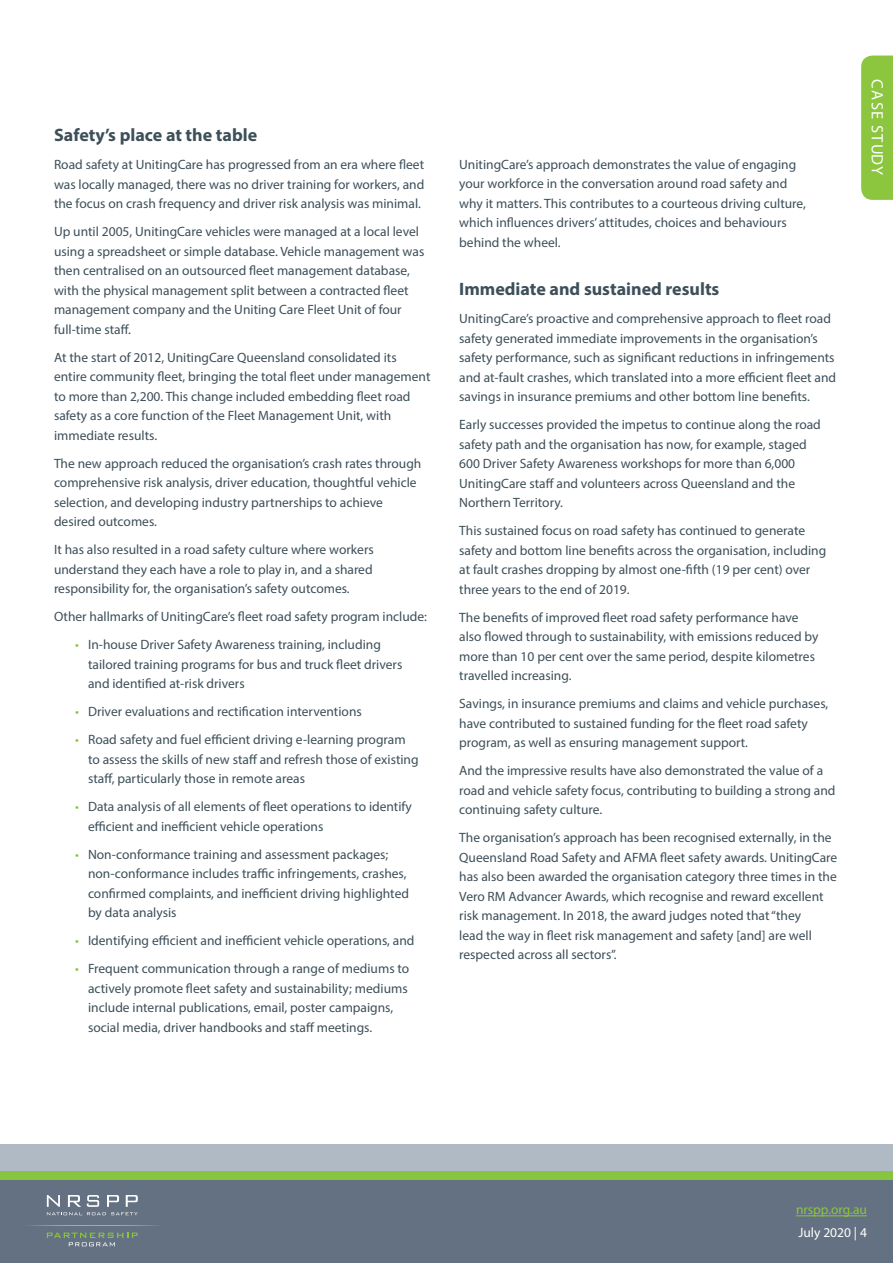
<style>
.page{position:relative;width:893px;height:1263px;background:#fff}
.page>*{position:absolute;margin:0;border:0;box-sizing:border-box;transform-origin:0 0}
.t1{font:700 18px "Myriad Pro";color:#3d4f59}
.t2{font:16.5px "Myriad Pro";letter-spacing:.08em;color:#fff}
.t3{font:13.5px/19.5px "Myriad Pro";color:#3d4f59}
.t4{font:13.5px "Myriad Pro";color:#8bc63e}
.t5{font:13.5px "Myriad Pro";color:#fff}
.s1{color:#8bc63e}
</style>
<div class="page">
<div style="left:0;top:1178px;width:893px;height:85px;background:#647182"></div>
<div style="left:0;top:1169px;width:893px;height:10px;background:#88c53f"></div>
<div style="left:0;top:1144px;width:893px;height:27px;background:#b0bac5"></div>
<hr style="left:796px;top:1215px;width:71px;height:1px;background:#8bc63e">
<svg style="left:47px;top:1232px;width:91px;height:14px"></svg>
<svg style="left:47px;top:1195px;width:91px;height:20px"></svg>
<svg style="left:30px;top:1225px;width:128px;height:1px"></svg>
<div style="left:861px;top:56px;width:32px;height:144px;background:#8bc63e"></div>
<p class="t1" style="left:54px;top:123px;width:205px">Safety’s place at the table</p>
<p class="t3" style="left:54px;top:155px;width:372px;text-align:justify">Road safety at UnitingCare has progressed from an era where fleet was locally managed, there was no driver training for workers, and the focus on crash frequency and driver risk analysis was minimal.</p>
<p class="t3" style="left:54px;top:222px;width:372px">Up until 2005, UnitingCare vehicles were managed at a local level using a spreadsheet or simple database. Vehicle management was then centralised on an outsourced fleet management database, with the physical management split between a contracted fleet management company and the Uniting Care Fleet Unit of four full-time staff.</p>
<p class="t3" style="left:54px;top:347px;width:378px">At the start of 2012, UnitingCare Queensland consolidated its entire community fleet, bringing the total fleet under management to more than 2,200. This change included embedding fleet road safety as a core function of the Fleet Management Unit, with immediate results.</p>
<p class="t3" style="left:54px;top:453px;width:369px">The new approach reduced the organisation’s crash rates through comprehensive risk analysis, driver education, thoughtful vehicle selection, and developing industry partnerships to achieve desired outcomes.</p>
<p class="t3" style="left:54px;top:540px;width:321px;text-align:justify">It has also resulted in a road safety culture where workers understand they each have a role to play in, and a shared responsibility for, the organisation’s safety outcomes.</p>
<p class="t3" style="left:54px;top:607px;width:375px">Other hallmarks of UnitingCare’s fleet road safety program include:</p>
<p class="t3" style="left:88px;top:635px;width:316px;text-indent:-13px"><span class="s1">•</span> In-house Driver Safety Awareness training, including tailored training programs for bus and truck fleet drivers and identified at-risk drivers</p>
<p class="t3" style="left:75px;top:702px;width:288px"><span class="s1">•</span> Driver evaluations and rectification interventions</p>
<p class="t3" style="left:88px;top:730px;width:332px;text-indent:-13px"><span class="s1">•</span> Road safety and fuel efficient driving e-learning program to assess the skills of new staff and refresh those of existing staff, particularly those in remote areas</p>
<p class="t3" style="left:88px;top:797px;width:325px;text-indent:-13px"><span class="s1">•</span> Data analysis of all elements of fleet operations to identify efficient and inefficient vehicle operations</p>
<p class="t3" style="left:88px;top:844px;width:323px;text-indent:-13px"><span class="s1">•</span> Non-conformance training and assessment packages; non-conformance includes traffic infringements, crashes, confirmed complaints, and inefficient driving highlighted by data analysis</p>
<p class="t3" style="left:75px;top:931px;width:341px"><span class="s1">•</span> Identifying efficient and inefficient vehicle operations, and</p>
<p class="t3" style="left:88px;top:959px;width:323px;text-indent:-13px"><span class="s1">•</span> Frequent communication through a range of mediums to actively promote fleet safety and sustainability; mediums include internal publications, email, poster campaigns, social media, driver handbooks and staff meetings.</p>
<p class="t3" style="left:459px;top:154px;width:348px">UnitingCare’s approach demonstrates the value of engaging your workforce in the conversation around road safety and why it matters. This contributes to a courteous driving culture, which influences drivers’ attitudes, choices and behaviours behind the wheel.</p>
<p class="t1" style="left:459px;top:277px;width:262px">Immediate and sustained results</p>
<p class="t3" style="left:459px;top:309px;width:378px">UnitingCare’s proactive and comprehensive approach to fleet road safety generated immediate improvements in the organisation’s safety performance, such as significant reductions in infringements and at-fault crashes, which translated into a more efficient fleet and savings in insurance premiums and other bottom line benefits.</p>
<p class="t3" style="left:459px;top:415px;width:363px">Early successes provided the impetus to continue along the road safety path and the organisation has now, for example, staged 600 Driver Safety Awareness workshops for more than 6,000<br>UnitingCare staff and volunteers across Queensland and the Northern Territory.</p>
<p class="t3" style="left:459px;top:521px;width:368px">This sustained focus on road safety has continued to generate safety and bottom line benefits across the organisation, including at fault crashes dropping by almost one-fifth (19 per cent) over three years to the end of 2019.</p>
<p class="t3" style="left:459px;top:607px;width:361px">The benefits of improved fleet road safety performance have also flowed through to sustainability, with emissions reduced by more than 10 per cent over the same period, despite kilometres travelled increasing.</p>
<p class="t3" style="left:459px;top:694px;width:371px">Savings, in insurance premiums and claims and vehicle purchases, have contributed to sustained funding for the fleet road safety program, as well as ensuring management support.</p>
<p class="t3" style="left:459px;top:761px;width:378px">And the impressive results have also demonstrated the value of a road and vehicle safety focus, contributing to building a strong and continuing safety culture.</p>
<p class="t3" style="left:459px;top:828px;width:379px">The organisation’s approach has been recognised externally, in the Queensland Road Safety and AFMA fleet safety awards. UnitingCare has also been awarded the organisation category three times in the Vero RM Advancer Awards, which recognise and reward excellent risk management. In 2018, the award judges noted that “they<br>lead the way in fleet risk management and safety [and] are well respected across all sectors”.</p>
<p class="t2" style="left:888px;top:79px;width:97px;rotate:90deg">CASE STUDY</p>
<p class="t4" style="left:796px;top:1201px;width:72px">nrspp.org.au</p>
<p class="t5" style="left:798px;top:1224px;width:70px">July 2020 | 4</p>
</div>
